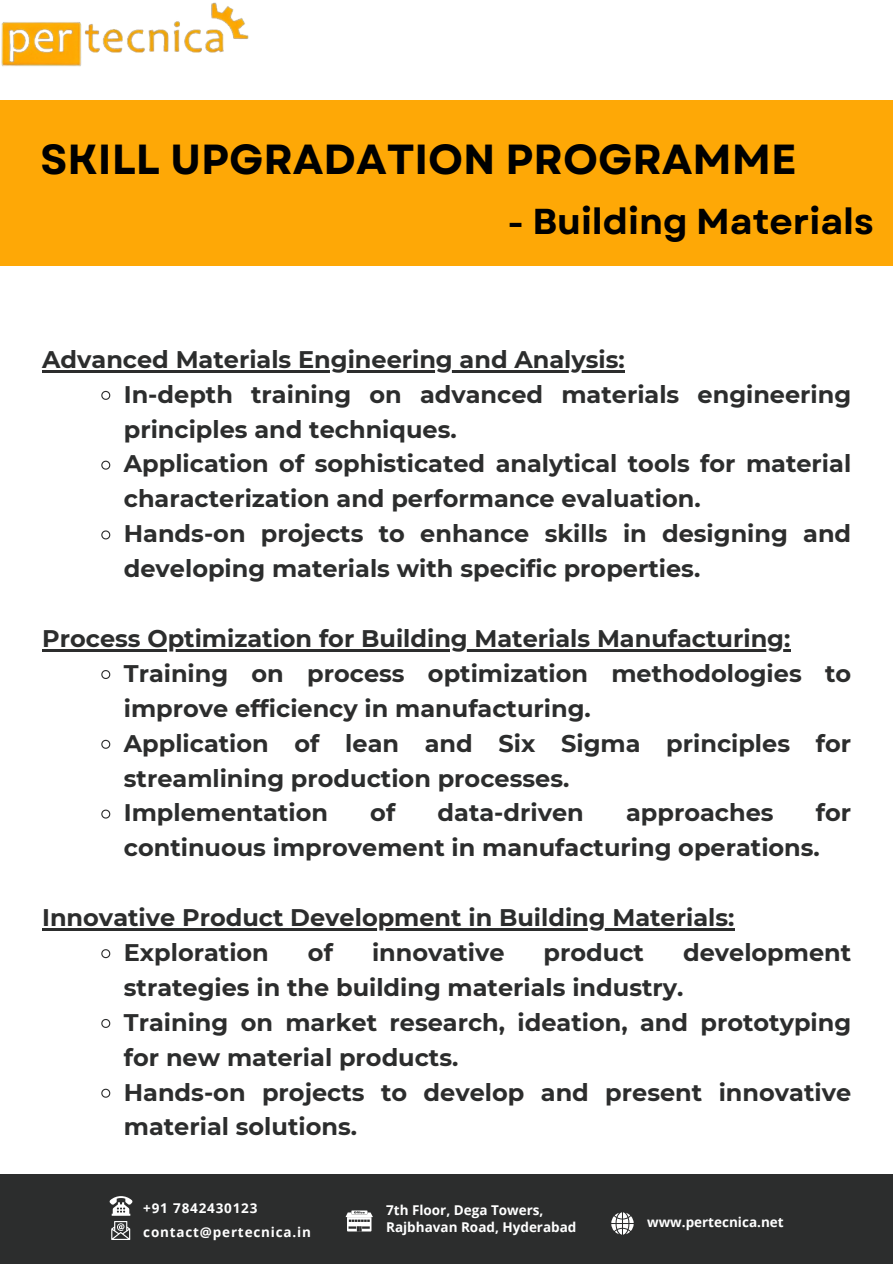
<style>
.page{position:relative;width:893px;height:1264px;background:#fff}
.page>*{position:absolute;margin:0;border:0;box-sizing:border-box;transform-origin:0 0}
.t1{font:700 42px "Garet";color:#000}
.t2{font:700 36px "Garet";color:#000}
.t3{font:700 24px/34.8px "Montserrat";color:#2c2d2d}
.t4{font:700 13.5px "Open Sans";color:#fff}
.t5{font:700 13.5px "Open Sans";letter-spacing:.06em;color:#fff}
</style>
<div class="page">
<img style="left:1px;top:2px;width:248px;height:65px">
<div style="left:0;top:100px;width:892px;height:165px;background:#fea806"></div>
<div style="left:0;top:1174px;width:892px;height:89px;background:#2c2d2d"></div>
<svg style="left:611px;top:1212px;width:22px;height:22px"></svg>
<svg style="left:345px;top:1210px;width:27px;height:21px"></svg>
<svg style="left:110px;top:1196px;width:22px;height:43px"></svg>
<hr style="left:42px;top:370px;width:417px;height:2px;background:#2c2d2d">
<hr style="left:459px;top:370px;width:165px;height:2px;background:#2c2d2d">
<svg style="left:101px;top:390px;width:10px;height:10px"></svg>
<svg style="left:101px;top:460px;width:10px;height:10px"></svg>
<svg style="left:101px;top:530px;width:10px;height:10px"></svg>
<hr style="left:42px;top:649px;width:99px;height:2px;background:#2c2d2d">
<hr style="left:141px;top:649px;width:649px;height:2px;background:#2c2d2d">
<svg style="left:101px;top:670px;width:10px;height:9px"></svg>
<svg style="left:101px;top:739px;width:10px;height:10px"></svg>
<svg style="left:101px;top:809px;width:10px;height:10px"></svg>
<hr style="left:42px;top:928px;width:25px;height:2px;background:#2c2d2d">
<hr style="left:67px;top:928px;width:667px;height:2px;background:#2c2d2d">
<svg style="left:101px;top:949px;width:10px;height:10px"></svg>
<svg style="left:101px;top:1019px;width:10px;height:9px"></svg>
<svg style="left:101px;top:1088px;width:10px;height:10px"></svg>
<p class="t1" style="left:40px;top:129px;width:757px">SKILL UPGRADATION PROGRAMME</p>
<p class="t2" style="left:507px;top:195px;width:368px">- Building Materials</p>
<p class="t3" style="left:42px;top:342px;width:584px">Advanced Materials Engineering and Analysis:</p>
<p class="t3" style="left:124px;top:377px;width:728px">In-depth training on advanced materials engineering principles and techniques.</p>
<p class="t3" style="left:124px;top:446px;width:728px">Application of sophisticated analytical tools for material characterization and performance evaluation.</p>
<p class="t3" style="left:124px;top:516px;width:728px">Hands-on projects to enhance skills in designing and developing materials with specific properties.</p>
<p class="t3" style="left:42px;top:621px;width:749px">Process Optimization for Building Materials Manufacturing:</p>
<p class="t3" style="left:124px;top:656px;width:728px">Training on process optimization methodologies to improve efficiency in manufacturing.</p>
<p class="t3" style="left:124px;top:725px;width:728px">Application of lean and Six Sigma principles for streamlining production processes.</p>
<p class="t3" style="left:124px;top:795px;width:206px">Implementation</p>
<p class="t3" style="left:370px;top:795px;width:27px">of</p>
<p class="t3" style="left:437px;top:795px;width:148px">data-driven</p>
<p class="t3" style="left:626px;top:795px;width:149px">approaches</p>
<p class="t3" style="left:124px;top:795px;width:728px;text-indent:692px">for continuous improvement in manufacturing operations.</p>
<p class="t3" style="left:42px;top:900px;width:693px">Innovative Product Development in Building Materials:</p>
<p class="t3" style="left:124px;top:935px;width:146px">Exploration</p>
<p class="t3" style="left:308px;top:935px;width:27px">of</p>
<p class="t3" style="left:372px;top:935px;width:134px">innovative</p>
<p class="t3" style="left:543px;top:935px;width:102px">product</p>
<p class="t3" style="left:124px;top:935px;width:728px;text-indent:559px">development strategies in the building materials industry.</p>
<p class="t3" style="left:124px;top:1004px;width:728px">Training on market research, ideation, and prototyping for new material products.</p>
<p class="t3" style="left:124px;top:1074px;width:728px">Hands-on projects to develop and present innovative material solutions.</p>
<p class="t5" style="left:143px;top:1198px;width:116px">+91 7842430123</p>
<p class="t5" style="left:143px;top:1222px;width:169px">contact@pertecnica.in</p>
<p class="t4" style="left:386px;top:1200px;width:159px">7th Floor, Dega Towers,</p>
<p class="t4" style="left:386px;top:1217px;width:192px">Rajbhavan Road, Hyderabad</p>
<p class="t4" style="left:647px;top:1212px;width:138px">www.pertecnica.net</p>
</div>
